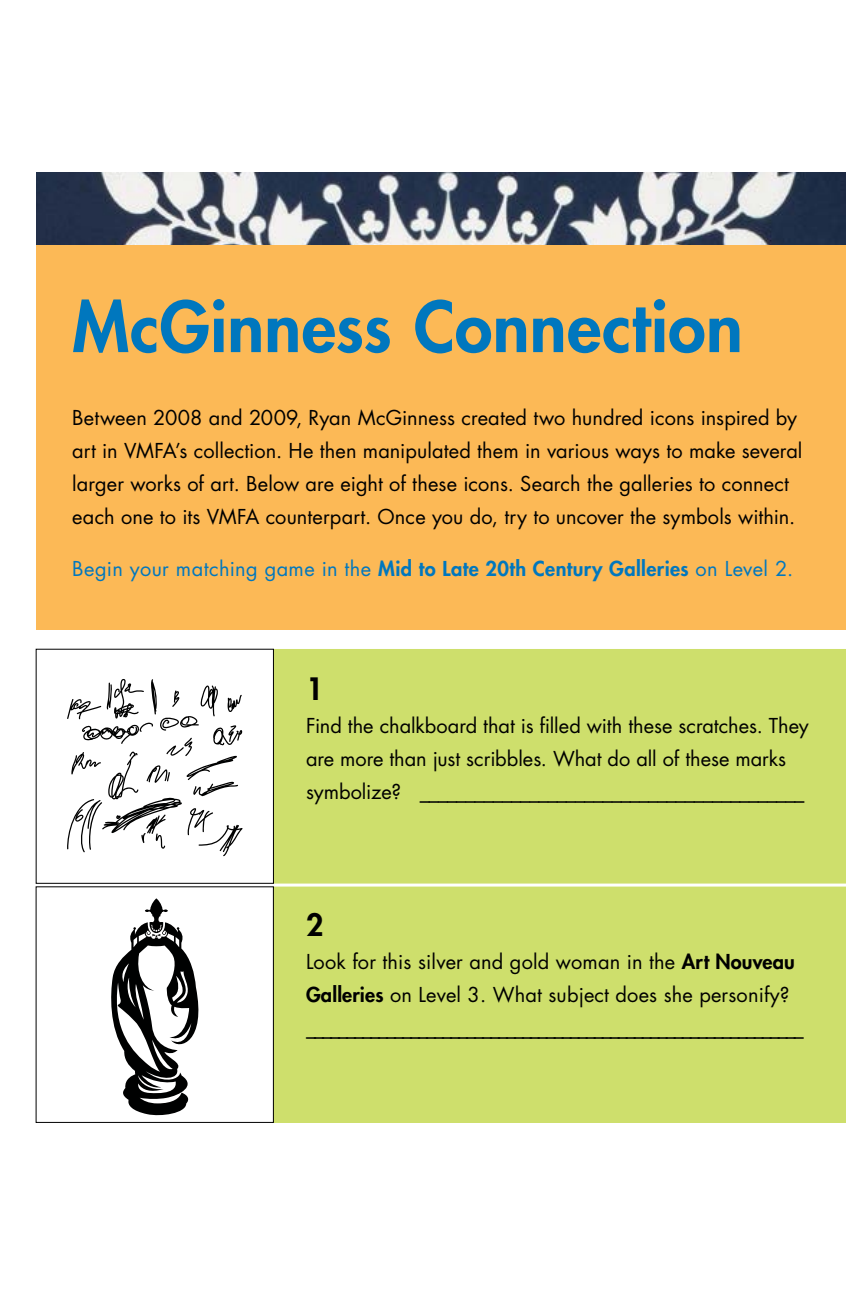
<style>
.page{position:relative;width:864px;height:1296px;background:#fff}
.page>*{position:absolute;margin:0;border:0;box-sizing:border-box;transform-origin:0 0}
.t1{font:800 68px "Futura";letter-spacing:.01em;color:#0077be}
.t2{font:800 30px "Futura Std";color:#000}
.t3{font:20px/33px "Futura Std";letter-spacing:.005em;color:#000}
.t4{font:20px "Futura";color:#000}
.t5{font:20px "Futura";letter-spacing:.02em;color:#0077be}
.s1{font-family:"Futura Std";font-weight:800}
.s2{font-family:"Futura Std"}
.s3{font-weight:800}
</style>
<div class="page">
<div style="left:36px;top:234px;width:810px;height:395px;background:#fcb956"></div>
<div style="left:274px;top:647px;width:572px;height:476px;background:#cedf6c"></div>
<hr style="left:0;top:884px;width:864px;height:3px;background:#fff">
<hr style="left:0;top:646px;width:864px;height:3px;background:#fff">
<img style="left:36px;top:172px;width:810px;height:72px">
<div style="left:36px;top:649px;width:238px;height:235px;border:1px solid #000"></div>
<div style="left:36px;top:887px;width:238px;height:236px;border:1px solid #000"></div>
<svg style="left:67px;top:679px;width:176px;height:177px"></svg>
<svg style="left:111px;top:898px;width:88px;height:218px"></svg>
<h1 class="t1" style="left:72px;top:282px;width:672px">McGinness Connection</h1>
<p class="t3" style="left:72px;top:401px;width:732px">Between 2008 and 2009, Ryan McGinness created two hundred icons inspired by art in VMFA’s collection. He then manipulated them in various ways to make several larger works of art. Below are eight of these icons. Search the galleries to connect each one to its VMFA counterpart. Once you do, try to uncover the symbols within.</p>
<p class="t5" style="left:72px;top:555px;width:722px">Begin your matching game in the <span class="s1">Mid to Late 20th Century Galleries</span> on Level 2.</p>
<h2 class="t2" style="left:306px;top:670px;width:19px">1</h2>
<p class="t3" style="left:306px;top:709px;width:504px">Find the chalkboard that is filled with these scratches. They are more than just scribbles. What do all of these marks</p>
<p class="t4" style="left:306px;top:778px;width:500px"><span class="s2">symbolize?</span> __________________________________________</p>
<h2 class="t2" style="left:306px;top:905px;width:19px">2</h2>
<p class="t3" style="left:306px;top:945px;width:490px">Look for this silver and gold woman in the <span class="s3">Art Nouveau<br>Galleries</span> on Level 3. What subject does she personify?</p>
<p class="t4" style="left:306px;top:1013px;width:499px">______________________________________________________________</p>
</div>
